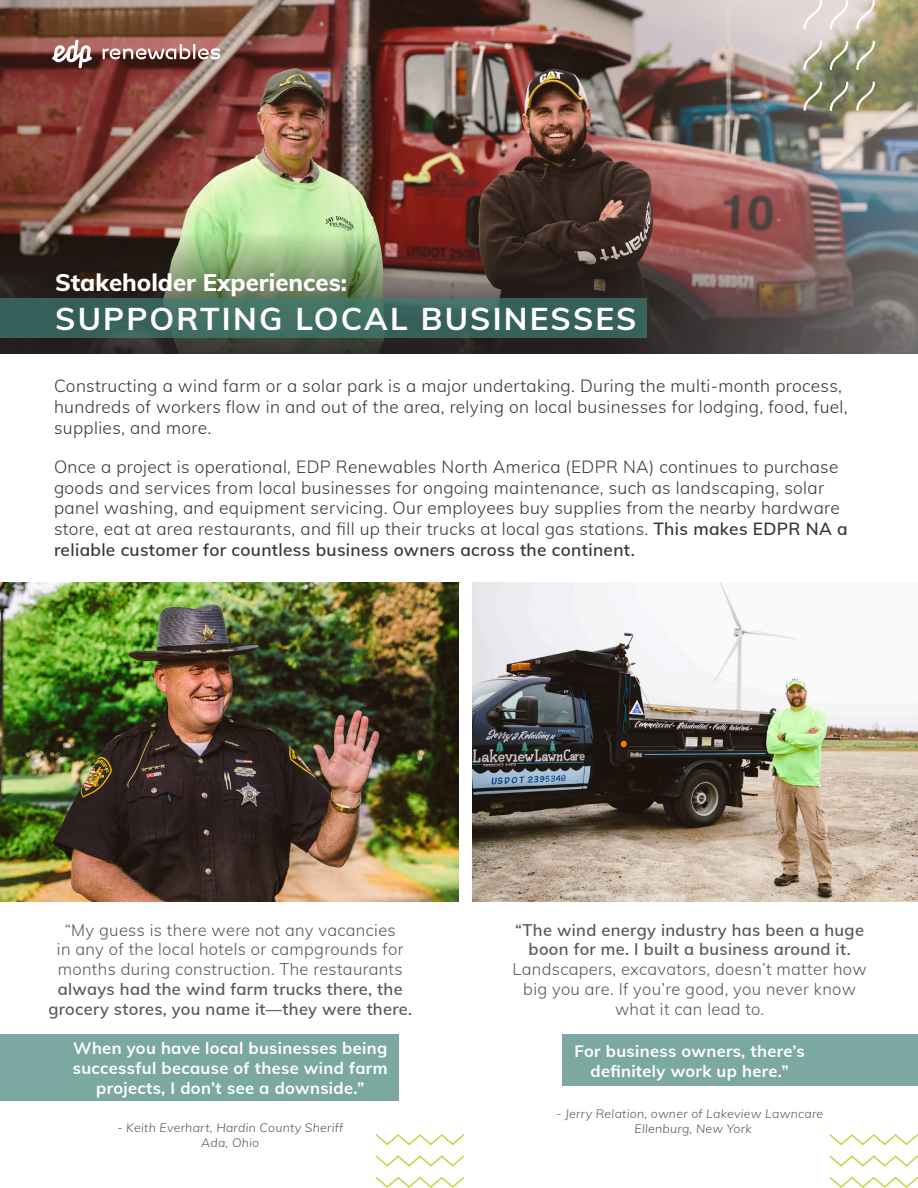
<style>
.page{position:relative;width:918px;height:1188px;background:#fff}
.page>*{position:absolute;margin:0;border:0;box-sizing:border-box;transform-origin:0 0}
.t1{font:700 31.5px "Mulish";letter-spacing:.07em;color:#fff}
.t2{font:800 24px "Mulish";color:#fff}
.t3{font:300 17.25px/20.7px "Mulish";letter-spacing:.02em;color:#373737}
.t4{font:300 16.5px/19.8px "Mulish";letter-spacing:.02em;color:#57585a;text-align:center}
.t5{font:700 16.5px/19.8px "Mulish";letter-spacing:.02em;color:#fff;text-align:center}
.t6{font:italic 300 12px "Mulish";letter-spacing:.02em;color:#57585a}
.s1{font-weight:600}
</style>
<div class="page">
<img style="left:0;top:0;width:604px;height:111px">
<img style="left:0;top:111px;width:604px;height:242px">
<img style="left:604px;top:0;width:314px;height:353px">
<div style="left:0;top:1034px;width:399px;height:66px;background:#7ca8a2"></div>
<div style="left:562px;top:1035px;width:356px;height:51px;background:#7ca8a2"></div>
<img style="left:0;top:582px;width:459px;height:320px">
<img style="left:472px;top:582px;width:446px;height:320px">
<svg style="left:52px;top:40px;width:40px;height:28px"></svg>
<svg style="left:103px;top:44px;width:118px;height:15px"></svg>
<div style="left:0;top:298px;width:647px;height:40px;background:linear-gradient(to bottom,#3f6b61,#38635c)"></div>
<svg style="left:802px;top:0;width:74px;height:112px;background:#afac95"></svg>
<svg style="left:375px;top:1134px;width:90px;height:54px"></svg>
<svg style="left:829px;top:1134px;width:89px;height:54px"></svg>
<p class="t2" style="left:55px;top:265px;width:293px">Stakeholder Experiences:</p>
<p class="t1" style="left:55px;top:296px;width:583px">SUPPORTING LOCAL BUSINESSES</p>
<p class="t3" style="left:54px;top:375px;width:795px">Constructing a wind farm or a solar park is a major undertaking. During the multi-month process, hundreds of workers flow in and out of the area, relying on local businesses for lodging, food, fuel, supplies, and more.</p>
<p class="t3" style="left:54px;top:456px;width:795px">Once a project is operational, EDP Renewables North America (EDPR NA) continues to purchase goods and services from local businesses for ongoing maintenance, such as landscaping, solar panel washing, and equipment servicing. Our employees buy supplies from the nearby hardware store, eat at area restaurants, and fill up their trucks at local gas stations. <span class="s1">This makes EDPR NA a reliable customer for countless business owners across the continent.</span></p>
<p class="t4" style="left:48px;top:919px;width:365px">“My guess is there were not any vacancies<br>in any of the local hotels or campgrounds for months during construction. The restaurants <span class="s1">always had the wind farm trucks there, the grocery stores, you name it—they were there.</span></p>
<p class="t5" style="left:73px;top:1038px;width:316px">When you have local businesses being successful because of these wind farm projects, I don’t see a downside.”</p>
<p class="t6" style="left:117px;top:1119px;width:227px">- Keith Everhart, Hardin County Sheriff</p>
<p class="t6" style="left:201px;top:1134px;width:60px">Ada, Ohio</p>
<p class="t4" style="left:513px;top:919px;width:356px"><span class="s1">“The wind energy industry has been a huge boon for me. I built a business around it.<br></span>Landscapers, excavators, doesn’t matter how big you are. If you’re good, you never know what it can lead to.</p>
<p class="t5" style="left:575px;top:1040px;width:232px">For business owners, there’s definitely work up here.”</p>
<p class="t6" style="left:556px;top:1104px;width:269px">- Jerry Relation, owner of Lakeview Lawncare</p>
<p class="t6" style="left:635px;top:1119px;width:118px">Ellenburg, New York</p>
</div>
